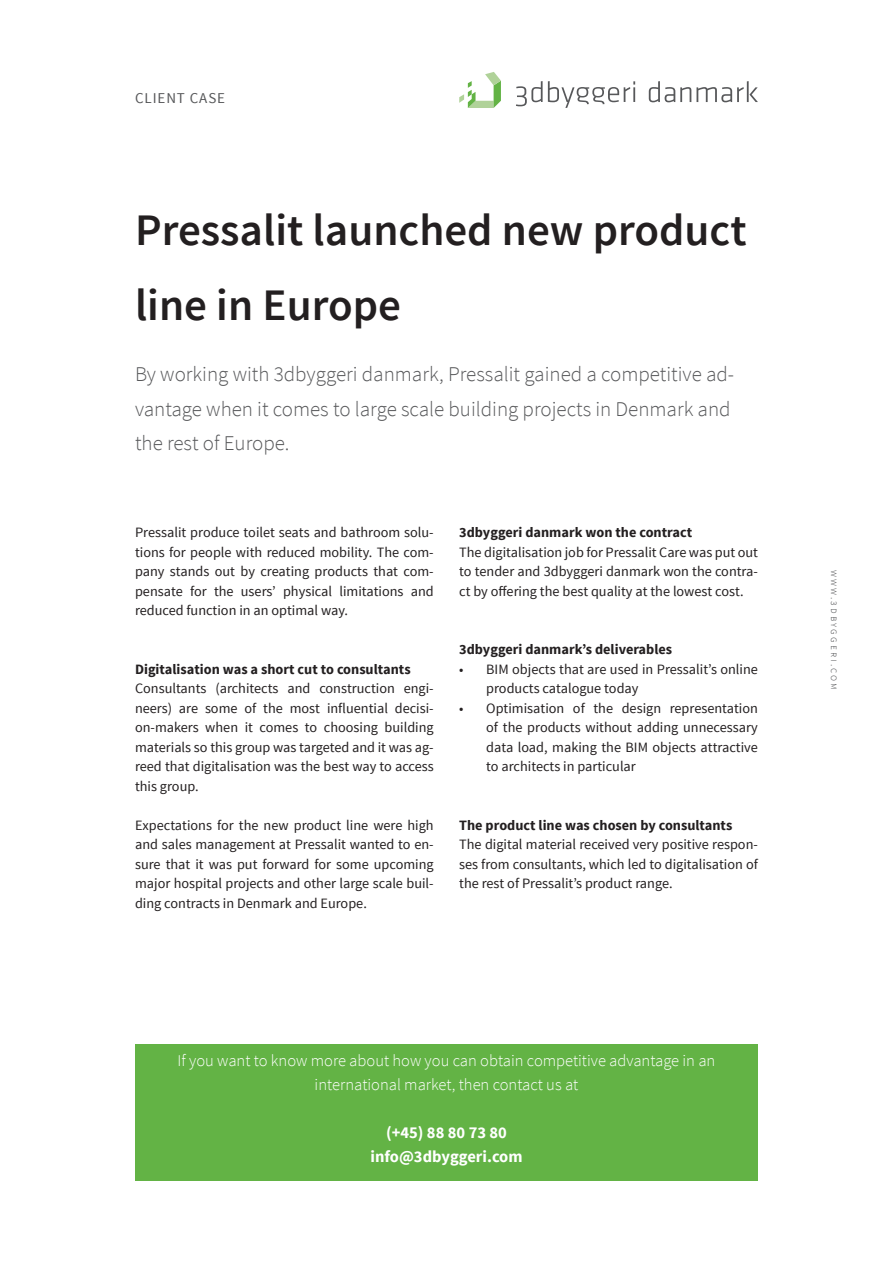
<style>
.page{position:relative;width:893px;height:1263px;background:#fff}
.page>*{position:absolute;margin:0;border:0;box-sizing:border-box;transform-origin:0 0}
.infografik_header{font:600 45px/75px "Source Sans Pro";color:#231f20}
.Intro{font:300 21px/34.5px "Source Sans Pro";color:#57585a}
.t1{font:300 16.5px/24px "Source Sans Pro";color:#fff;text-align:center}
.t2{font:700 16.5px "Source Sans Pro";color:#fff}
.t3{font:15px "Source Sans Pro";letter-spacing:.06em;color:#57585a}
.Copy_text{font:14.25px/19.5px "Source Sans Pro";color:#231f20;text-align:justify}
.Copy_text-2{font:700 14.25px "Source Sans Pro";color:#231f20}
.t4{font:300 10.5px "Source Sans Pro";letter-spacing:.2em;color:#57585a}
</style>
<div class="page">
<svg style="left:516px;top:81px;width:119px;height:27px"></svg>
<svg style="left:649px;top:81px;width:109px;height:21px"></svg>
<svg style="left:459px;top:72px;width:42px;height:36px"></svg>
<div style="left:135px;top:1044px;width:623px;height:137px;background:#63b345"></div>
<p class="t3" style="left:135px;top:89px;width:92px">CLIENT CASE</p>
<p class="infografik_header" style="left:135px;top:193px;width:613px">Pressalit launched new product line in Europe</p>
<p class="Intro" style="left:135px;top:357px;width:601px">By working with 3dbyggeri danmark, Pressalit gained a competitive ad&shy;vantage when it comes to large scale building projects in Denmark and the rest of Europe.</p>
<p class="Copy_text" style="left:135px;top:523px;width:300px">Pressalit produce toilet seats and bathroom solu&shy;tions for people with reduced mobility. The com&shy;pany stands out by creating products that com&shy;pensate for the users’ physical limitations and reduced function in an optimal way.</p>
<p class="Copy_text-2" style="left:135px;top:660px;width:277px">Digitalisation was a short cut to consultants</p>
<p class="Copy_text" style="left:135px;top:679px;width:300px">Consultants (architects and construction engi&shy;neers) are some of the most influential decisi&shy;on-makers when it comes to choosing building materials so this group was targeted and it was ag&shy;reed that digitalisation was the best way to access this group.</p>
<p class="Copy_text" style="left:135px;top:815px;width:300px">Expectations for the new product line were high and sales management at Pressalit wanted to en&shy;sure that it was put forward for some upcoming major hospital projects and other large scale buil&shy;ding contracts in Denmark and Europe.</p>
<p class="Copy_text-2" style="left:459px;top:523px;width:234px">3dbyggeri danmark won the contract</p>
<p class="Copy_text" style="left:459px;top:542px;width:300px">The digitalisation job for Pressalit Care was put out to tender and 3dbyggeri danmark won the contra&shy;ct by offering the best quality at the lowest cost.</p>
<p class="Copy_text-2" style="left:459px;top:640px;width:214px">3dbyggeri danmark’s deliverables</p>
<p class="Copy_text" style="left:486px;top:659px;width:273px;text-indent:-27px">• BIM objects that are used in Pressalit’s online products catalogue today</p>
<p class="Copy_text" style="left:486px;top:698px;width:273px;text-indent:-27px">• Optimisation of the design representation of the products without adding unnecessary data load, making the BIM objects attractive to architects in particular</p>
<p class="Copy_text-2" style="left:459px;top:816px;width:275px">The product line was chosen by consultants</p>
<p class="Copy_text" style="left:459px;top:835px;width:300px">The digital material received very positive respon&shy;ses from consultants, which led to digitalisation of the rest of Pressalit’s product range.</p>
<p class="t1" style="left:178px;top:1049px;width:539px">If you want to know more about how you can obtain competitive advantage in an international market, then contact us at</p>
<p class="t2" style="left:386px;top:1122px;width:122px">(+45) 88 80 73 80</p>
<p class="t2" style="left:370px;top:1146px;width:154px">info@3dbyggeri.com</p>
<p class="t4" style="left:841px;top:570px;width:121px;rotate:90deg">www.3dbyggeri.com</p>
</div>
